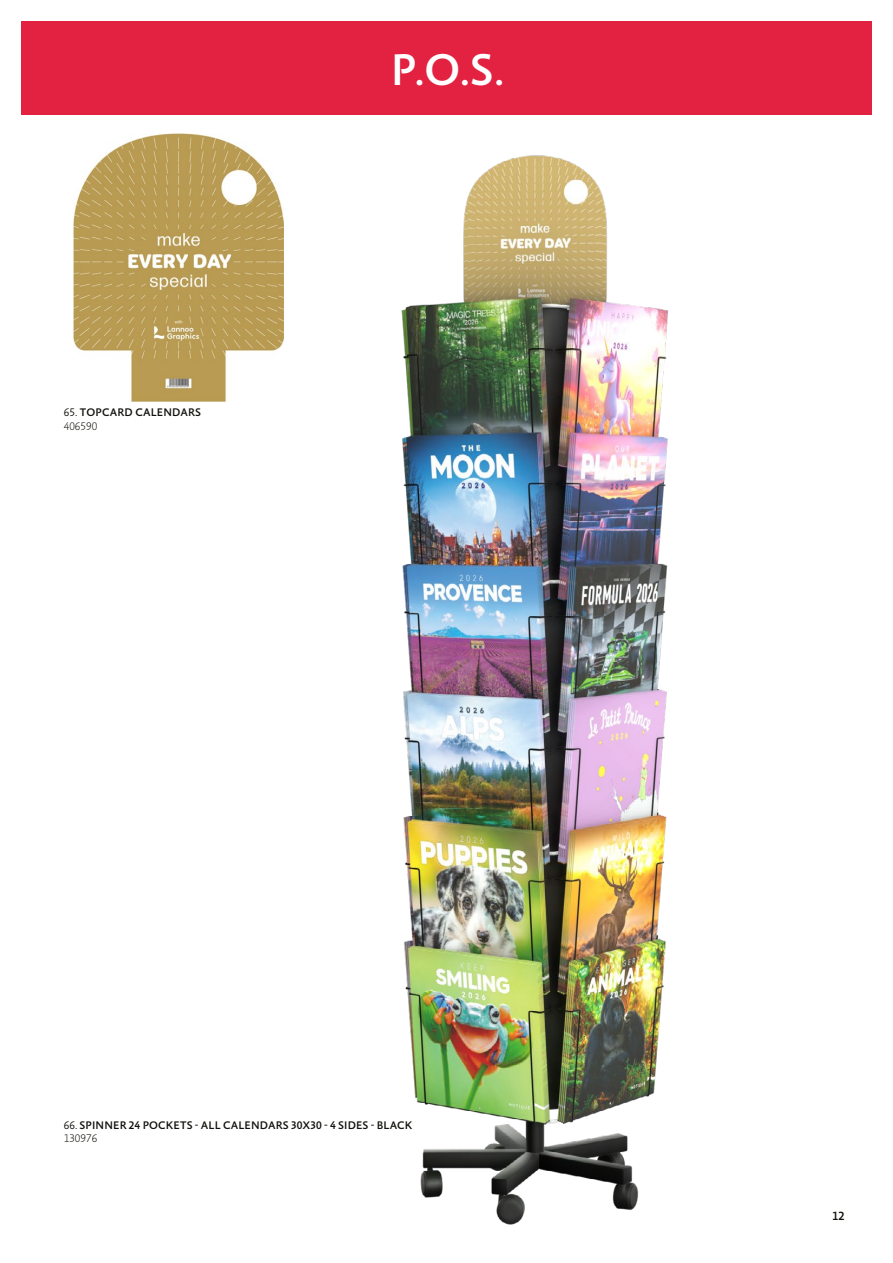
<style>
.page{position:relative;width:893px;height:1263px;background:#fff}
.page>*{position:absolute;margin:0;border:0;box-sizing:border-box;transform-origin:0 0}
.t1{font:500 45px "Absara Sans OT";color:#fff}
.t2{font:500 12px "Absara Sans OT";color:#12120d}
.t3{font:500 11.1px/13.4px "Absara Sans OT";letter-spacing:.01em;color:#12120d}
.s1{font-weight:300}
.s2{font-weight:100}
</style>
<div class="page">
<div style="left:21px;top:21px;width:851px;height:94px;background:#e32141"></div>
<img style="left:74px;top:133px;width:209px;height:268px">
<img style="left:401px;top:155px;width:268px;height:1070px">
<p class="t3" style="left:64px;top:406px;width:139px"><span class="s1">65.</span> TOPCARD CALENDARS<br><span class="s2">406590</span></p>
<h1 class="t1" style="left:391px;top:46px;width:115px">P.O.S.</h1>
<p class="t3" style="left:64px;top:1119px;width:350px"><span class="s1">66.</span> SPINNER 24 POCKETS - ALL CALENDARS 30X30 - 4 SIDES - BLACK<br><span class="s2">130976</span></p>
<p class="t2" style="left:832px;top:1210px;width:14px">12</p>
</div>
